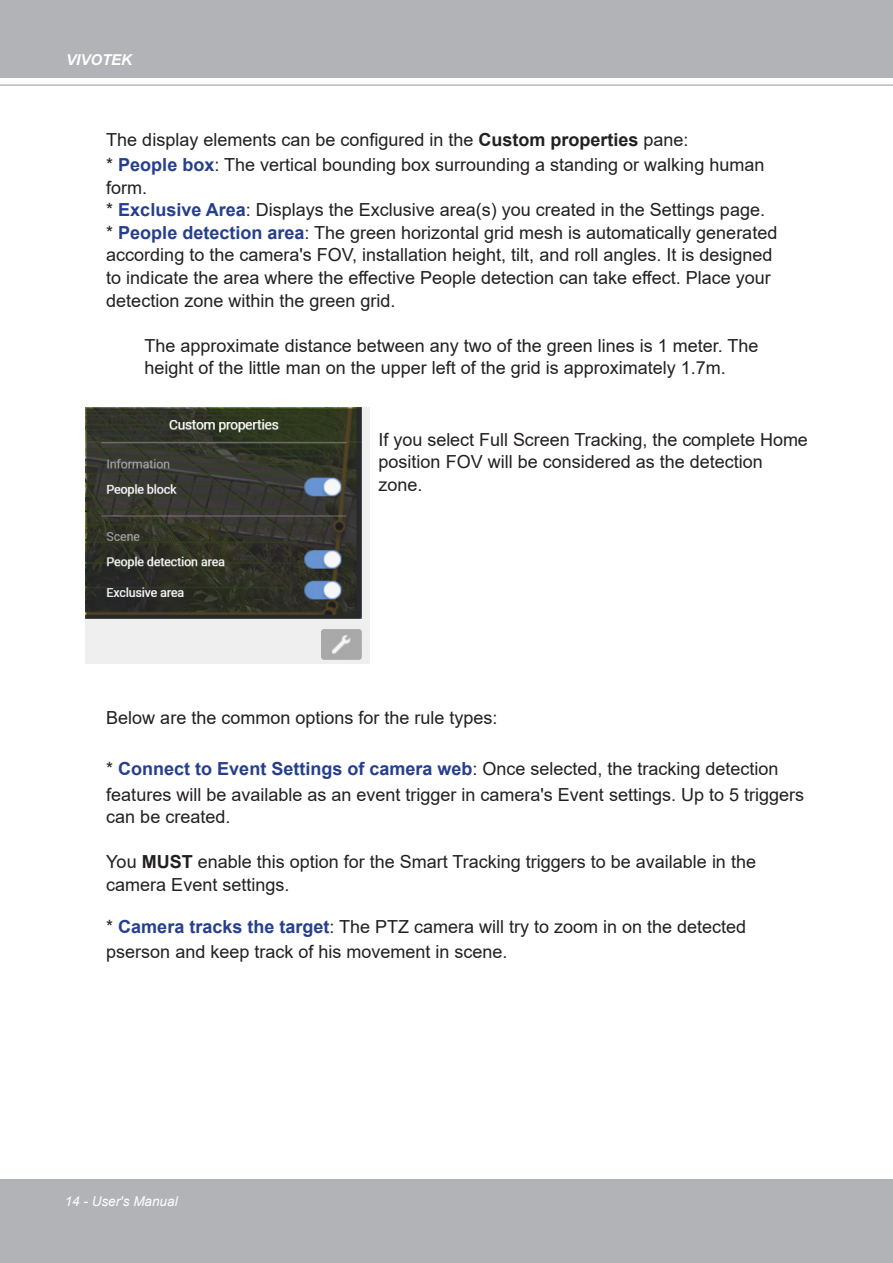
<style>
.page{position:relative;width:893px;height:1263px;background:#fff}
.page>*{position:absolute;margin:0;border:0;box-sizing:border-box;transform-origin:0 0}
.t1{font:18px/22.5px "Arial";color:#231f20}
.t2{font:italic 700 15px "Arial";color:#fff}
.t3{font:italic 13.5px "Arial";color:#fff}
.s1{font-weight:700}
.s2{font-weight:700;color:#253f8e}
</style>
<div class="page">
<div style="left:0;top:0;width:893px;height:77px;background:#b2b3b7"></div>
<div style="left:0;top:1179px;width:893px;height:84px;background:#b2b3b7"></div>
<hr style="left:0;top:85px;width:893px;height:1px;background:#939598">
<img style="left:85px;top:407px;width:285px;height:257px">
<p class="t2" style="left:66px;top:49px;width:67px">VIVOTEK</p>
<p class="t1" style="left:106px;top:128px;width:584px">The display elements can be configured in the <span class="s1">Custom properties</span> pane:</p>
<p class="t1" style="left:106px;top:154px;width:660px">* <span class="s2">People box</span>: The vertical bounding box surrounding a standing or walking human form.</p>
<p class="t1" style="left:106px;top:199px;width:660px">* <span class="s2">Exclusive Area</span>: Displays the Exclusive area(s) you created in the Settings page.</p>
<p class="t1" style="left:106px;top:221px;width:672px">* <span class="s2">People detection area</span>: The green horizontal grid mesh is automatically generated according to the camera's FOV, installation height, tilt, and roll angles. It is designed to indicate the area where the effective People detection can take effect. Place your detection zone within the green grid.</p>
<p class="t1" style="left:145px;top:334px;width:616px">The approximate distance between any two of the green lines is 1 meter. The height of the little man on the upper left of the grid is approximately 1.7m.</p>
<p class="t1" style="left:379px;top:428px;width:431px">If you select Full Screen Tracking, the complete Home position FOV will be considered as the detection zone.</p>
<p class="t1" style="left:106px;top:707px;width:393px">Below are the common options for the rule types:</p>
<p class="t1" style="left:106px;top:756px;width:699px;line-height:25.5px">* <span class="s2">Connect to Event Settings of camera web</span>: Once selected, the tracking detection features will be available as an event trigger in camera's Event settings. Up to 5 triggers</p>
<p class="t1" style="left:106px;top:806px;width:126px">can be created.</p>
<p class="t1" style="left:106px;top:851px;width:651px">You <span class="s1">MUST</span> enable this option for the Smart Tracking triggers to be available in the camera Event settings.</p>
<p class="t1" style="left:106px;top:914px;width:641px;line-height:25.5px">* <span class="s2">Camera tracks the target</span>: The PTZ camera will try to zoom in on the detected pserson and keep track of his movement in scene.</p>
<p class="t3" style="left:65px;top:1193px;width:114px">14 - User's Manual</p>
</div>
